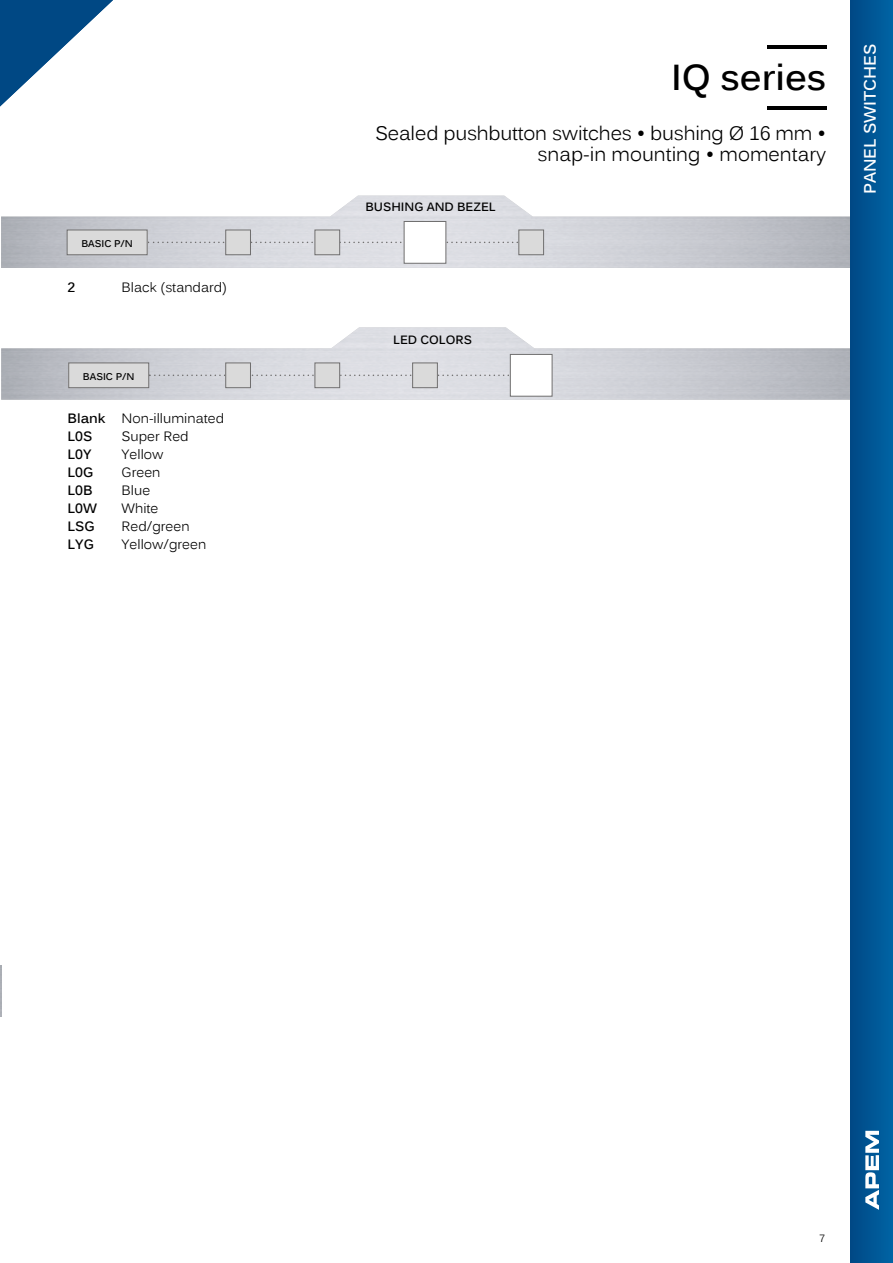
<style>
.page{position:relative;width:893px;height:1263px;background:#fff}
.page>*{position:absolute;margin:0;border:0;box-sizing:border-box;transform-origin:0 0}
.t1{font:700 36px "Kalinga";color:#000}
.t2{font:19.5px/21px "Kalinga";letter-spacing:-.01em;color:#000;text-align:right}
.t3{font:700 16.5px "Kalinga";color:#fff}
.t4{font:13.5px/18px "Kalinga";color:#000}
.t5{font:700 13.5px "Kalinga";color:#000}
.t6{font:700 12px "Kalinga";color:#000}
.t7{font:10.5px "Kalinga";color:#000}
.t8{font:700 9.75px "Kalinga";color:#000}
.s1{font-weight:700}
</style>
<div class="page">
<img style="left:0;top:965px;width:1px;height:52px">
<img style="left:1px;top:327px;width:849px;height:73px">
<svg style="left:149px;top:375px;width:361px;height:1px"></svg>
<div style="left:69px;top:363px;width:80px;height:25px;background:#dadada"></div>
<div style="left:68px;top:363px;width:81px;height:25px;border:1px solid #706f6f"></div>
<img style="left:1px;top:196px;width:849px;height:72px">
<svg style="left:148px;top:242px;width:370px;height:1px"></svg>
<div style="left:67px;top:230px;width:80px;height:25px;background:#dadada"></div>
<div style="left:67px;top:230px;width:81px;height:25px;border:1px solid #706f6f"></div>
<div style="left:225px;top:363px;width:26px;height:25px;background:#dadada;border:1px solid #706f6f"></div>
<div style="left:225px;top:230px;width:26px;height:25px;background:#dadada;border:1px solid #706f6f"></div>
<div style="left:315px;top:230px;width:25px;height:25px;background:#dadada;border:1px solid #706f6f"></div>
<div style="left:315px;top:363px;width:25px;height:25px;background:#dadada;border:1px solid #706f6f"></div>
<div style="left:404px;top:221px;width:42px;height:43px;background:#fff;border:1px solid #706f6f"></div>
<div style="left:412px;top:363px;width:26px;height:25px;background:#dadada;border:1px solid #706f6f"></div>
<div style="left:510px;top:354px;width:42px;height:43px;background:#fff;border:1px solid #706f6f"></div>
<div style="left:518px;top:230px;width:26px;height:25px;background:#dadada;border:1px solid #706f6f"></div>
<hr style="left:767px;top:106px;width:59px;height:3px;background:#000">
<hr style="left:767px;top:45px;width:59px;height:4px;background:#000">
<div style="left:850px;top:0;width:43px;height:1263px;background:linear-gradient(to right,#004885,#0064a4)"></div>
<svg style="left:0;top:0;width:113px;height:106px"></svg>
<svg style="left:865px;top:1131px;width:14px;height:79px"></svg>
<p class="t8" style="left:81px;top:237px;width:53px">BASIC P/N</p>
<p class="t5" style="left:68px;top:278px;width:9px">2</p>
<p class="t4" style="left:122px;top:279px;width:107px">Black (standard)</p>
<p class="t8" style="left:83px;top:370px;width:53px">BASIC P/N</p>
<p class="t4" style="left:68px;top:410px;width:158px"><span class="s1">Blank</span> Non-illuminated<br><span class="s1">L0S</span></p>
<p class="t4" style="left:122px;top:428px;width:69px">Super Red</p>
<p class="t5" style="left:68px;top:445px;width:25px">L0Y</p>
<p class="t4" style="left:122px;top:446px;width:43px">Yellow</p>
<p class="t5" style="left:68px;top:463px;width:27px">L0G</p>
<p class="t4" style="left:122px;top:464px;width:40px">Green</p>
<p class="t5" style="left:68px;top:481px;width:27px">L0B</p>
<p class="t4" style="left:122px;top:482px;width:30px">Blue</p>
<p class="t5" style="left:68px;top:499px;width:31px">L0W</p>
<p class="t4" style="left:122px;top:500px;width:38px">White</p>
<p class="t5" style="left:68px;top:517px;width:29px">LSG</p>
<p class="t4" style="left:122px;top:518px;width:69px">Red/green</p>
<p class="t5" style="left:68px;top:535px;width:28px">LYG</p>
<p class="t4" style="left:122px;top:536px;width:86px">Yellow/green</p>
<h1 class="t1" style="left:671px;top:54px;width:157px">IQ series</h1>
<h2 class="t2" style="left:375px;top:125px;width:452px">Sealed pushbutton switches • bushing Ø 16 mm • snap-in mounting • momentary</h2>
<p class="t6" style="left:365px;top:199px;width:132px">BUSHING AND BEZEL</p>
<p class="t3" style="left:859px;top:194px;width:152px;rotate:-90deg">PANEL SWITCHES</p>
<p class="t6" style="left:393px;top:331px;width:80px">LED COLORS</p>
<p class="t7" style="left:819px;top:1231px;width:7px">7</p>
</div>
